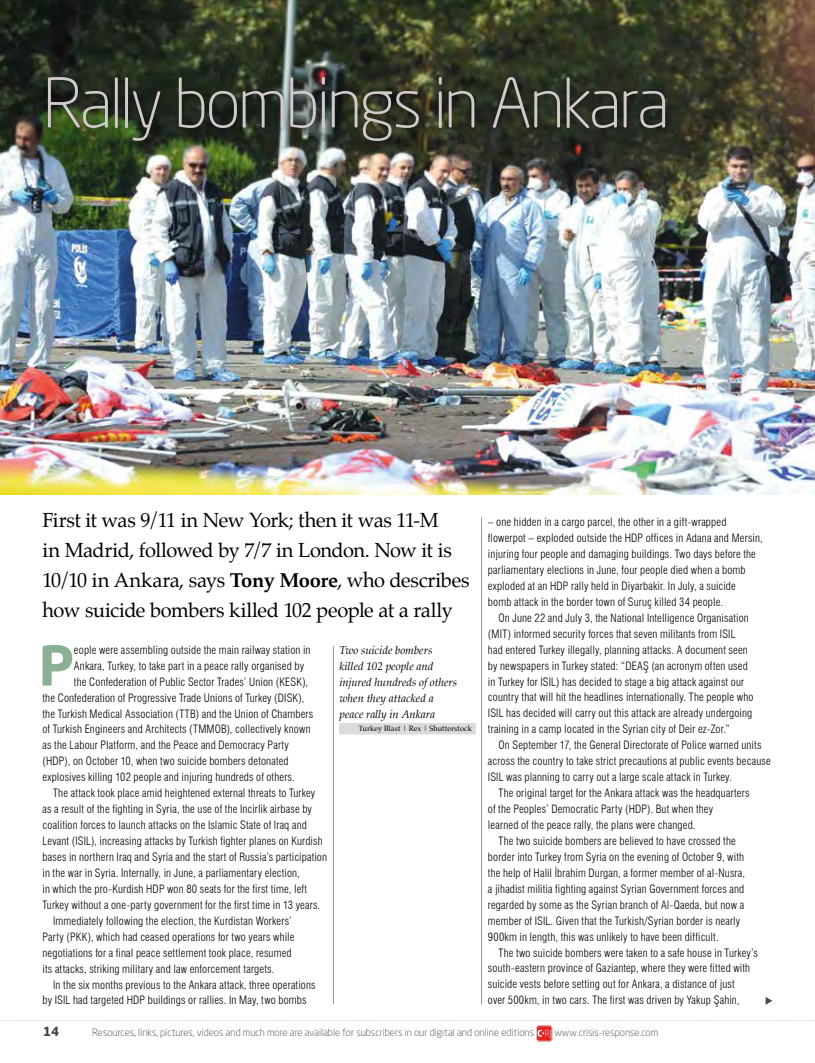
<style>
.page{position:relative;width:815px;height:1063px;background:#fff}
.page>*{position:absolute;margin:0;border:0;box-sizing:border-box;transform-origin:0 0}
.t1{font:300 67.5px "Neo Sans Std";letter-spacing:-.045em;color:#d0cacb}
.t2{font:700 54.12px "Neo Sans Std";color:#8bb093}
.t3{font:20px/30px "Palatino";letter-spacing:-.025em;color:#000}
.t4{font:700 12.5px "Neo Sans Std";color:#473e43}
.t5{font:300 condensed 11.25px/16px "Swiss 721 BT";letter-spacing:.015em;color:#000}
.t6{font:italic 11.25px/16px "Palatino";letter-spacing:-.005em;color:#000}
.t7{font:300 10px "Neo Sans Std";color:#473e43}
.t8{font:7.5px "Palatino";letter-spacing:.01em;color:#000}
.s1{font-weight:700}
</style>
<div class="page">
<hr style="left:333px;top:646px;width:1px;height:358px;background:#999298">
<hr style="left:481px;top:517px;width:1px;height:488px;background:#999298">
<svg style="left:766px;top:997px;width:6px;height:8px"></svg>
<img style="left:0;top:0;width:815px;height:494px">
<svg style="left:0;top:1020px;width:815px;height:22px"></svg>
<div style="left:43px;top:72px;width:631px;height:77px;background:#000;opacity:.45"></div>
<div style="left:339px;top:723px;width:137px;height:11px;background:#dddadd"></div>
<h1 class="t1" style="left:43px;top:63px;width:629px">Rally bombings in Ankara</h1>
<h3 class="t3" style="left:43px;top:505px;width:429px">First it was 9/11 in New York; then it was 11-M<br>in Madrid, followed by 7/7 in London. Now it is 10/10 in Ankara, says <span class="s1">Tony Moore</span>, who describes how suicide bombers killed 102 people at a rally</h3>
<p class="t6" style="left:339px;top:642px;width:119px">Two suicide bombers killed 102 people and injured hundreds of others when they attacked a peace rally in Ankara</p>
<p class="t8" style="left:358px;top:722px;width:115px">Turkey Blast | Rex | Shutterstock</p>
<h2 class="t2" style="left:39px;top:631px;width:37px">P</h2>
<p class="t5" style="left:74px;top:642px;width:238px">eople were assembling outside the main railway station in</p>
<p class="t5" style="left:74px;top:658px;width:232px">Ankara, Turkey, to take part in a peace rally organised by</p>
<p class="t5" style="left:74px;top:674px;width:236px">the Confederation of Public Sector Trades’ Union (KESK),</p>
<p class="t5" style="left:43px;top:689px;width:263px">the Confederation of Progressive Trade Unions of Turkey (DISK),</p>
<p class="t5" style="left:43px;top:705px;width:272px">the Turkish Medical Association (TTB) and the Union of Chambers</p>
<p class="t5" style="left:43px;top:721px;width:270px">of Turkish Engineers and Architects (TMMOB), collectively known</p>
<p class="t5" style="left:43px;top:737px;width:248px">as the Labour Platform, and the Peace and Democracy Party</p>
<p class="t5" style="left:43px;top:753px;width:248px">(HDP), on October 10, when two suicide bombers detonated</p>
<p class="t5" style="left:43px;top:769px;width:254px">explosives killing 102 people and injuring hundreds of others.</p>
<p class="t5" style="left:53px;top:785px;width:264px">The attack took place amid heightened external threats to Turkey</p>
<p class="t5" style="left:43px;top:801px;width:271px">as a result of the fighting in Syria, the use of the Incirlik airbase by</p>
<p class="t5" style="left:43px;top:817px;width:266px">coalition forces to launch attacks on the Islamic State of Iraq and</p>
<p class="t5" style="left:43px;top:833px;width:282px">Levant (ISIL), increasing attacks by Turkish fighter planes on Kurdish</p>
<p class="t5" style="left:43px;top:849px;width:286px">bases in northern Iraq and Syria and the start of Russia’s participation</p>
<p class="t5" style="left:43px;top:865px;width:259px">in the war in Syria. Internally, in June, a parliamentary election,</p>
<p class="t5" style="left:43px;top:881px;width:266px">in which the pro-Kurdish HDP won 80 seats for the first time, left</p>
<p class="t5" style="left:43px;top:897px;width:279px">Turkey without a one-party government for the first time in 13 years.</p>
<p class="t5" style="left:53px;top:913px;width:240px">Immediately following the election, the Kurdistan Workers’</p>
<p class="t5" style="left:43px;top:929px;width:253px">Party (PKK), which had ceased operations for two years while</p>
<p class="t5" style="left:43px;top:945px;width:251px">negotiations for a final peace settlement took place, resumed</p>
<p class="t5" style="left:43px;top:960px;width:233px">its attacks, striking military and law enforcement targets.</p>
<p class="t5" style="left:53px;top:976px;width:264px">In the six months previous to the Ankara attack, three operations</p>
<p class="t5" style="left:43px;top:992px;width:266px">by ISIL had targeted HDP buildings or rallies. In May, two bombs</p>
<p class="t5" style="left:488px;top:514px;width:276px">– one hidden in a cargo parcel, the other in a gift-wrapped flowerpot – exploded outside the HDP offices in Adana and Mersin, injuring four people and damaging buildings. Two days before the parliamentary elections in June, four people died when a bomb exploded at an HDP rally held in Diyarbakir. In July, a suicide<br>bomb attack in the border town of Suruç killed 34 people.</p>
<p class="t5" style="left:488px;top:610px;width:267px;text-indent:11px">On June 22 and July 3, the National Intelligence Organisation (MIT) informed security forces that seven militants from ISIL<br>had entered Turkey illegally, planning attacks. A document seen by newspapers in Turkey stated: “DEAŞ (an acronym often used in Turkey for ISIL) has decided to stage a big attack against our country that will hit the headlines internationally. The people who ISIL has decided will carry out this attack are already undergoing training in a camp located in the Syrian city of Deir ez-Zor.”</p>
<p class="t5" style="left:499px;top:737px;width:264px">On September 17, the General Directorate of Police warned units</p>
<p class="t5" style="left:488px;top:753px;width:284px">across the country to take strict precautions at public events because</p>
<p class="t5" style="left:488px;top:769px;width:245px">ISIL was planning to carry out a large scale attack in Turkey.</p>
<p class="t5" style="left:499px;top:785px;width:252px">The original target for the Ankara attack was the headquarters</p>
<p class="t5" style="left:488px;top:801px;width:227px">of the Peoples’ Democratic Party (HDP). But when they</p>
<p class="t5" style="left:488px;top:817px;width:209px">learned of the peace rally, the plans were changed.</p>
<p class="t5" style="left:499px;top:833px;width:239px">The two suicide bombers are believed to have crossed the</p>
<p class="t5" style="left:488px;top:849px;width:258px">border into Turkey from Syria on the evening of October 9, with</p>
<p class="t5" style="left:488px;top:865px;width:259px">the help of Halil İbrahim Durgan, a former member of al-Nusra,</p>
<p class="t5" style="left:488px;top:881px;width:258px">a jihadist militia fighting against Syrian Government forces and</p>
<p class="t5" style="left:488px;top:897px;width:258px">regarded by some as the Syrian branch of Al-Qaeda, but now a</p>
<p class="t5" style="left:488px;top:913px;width:254px">member of ISIL. Given that the Turkish/Syrian border is nearly</p>
<p class="t5" style="left:488px;top:928px;width:232px">900km in length, this was unlikely to have been difficult.</p>
<p class="t5" style="left:499px;top:944px;width:261px">The two suicide bombers were taken to a safe house in Turkey’s</p>
<p class="t5" style="left:488px;top:960px;width:264px">south-eastern province of Gaziantep, where they were fitted with</p>
<p class="t5" style="left:488px;top:976px;width:248px">suicide vests before setting out for Ankara, a distance of just</p>
<p class="t5" style="left:488px;top:992px;width:253px">over 500km, in two cars. The first was driven by Yakup Şahin,</p>
<p class="t4" style="left:43px;top:1024px;width:17px">14</p>
<p class="t7" style="left:92px;top:1027px;width:444px">Resources, links, pictures, videos and much more are available for subscribers in our digital and online editions</p>
<p class="t7" style="left:554px;top:1027px;width:105px">www.crisis-response.com</p>
</div>
